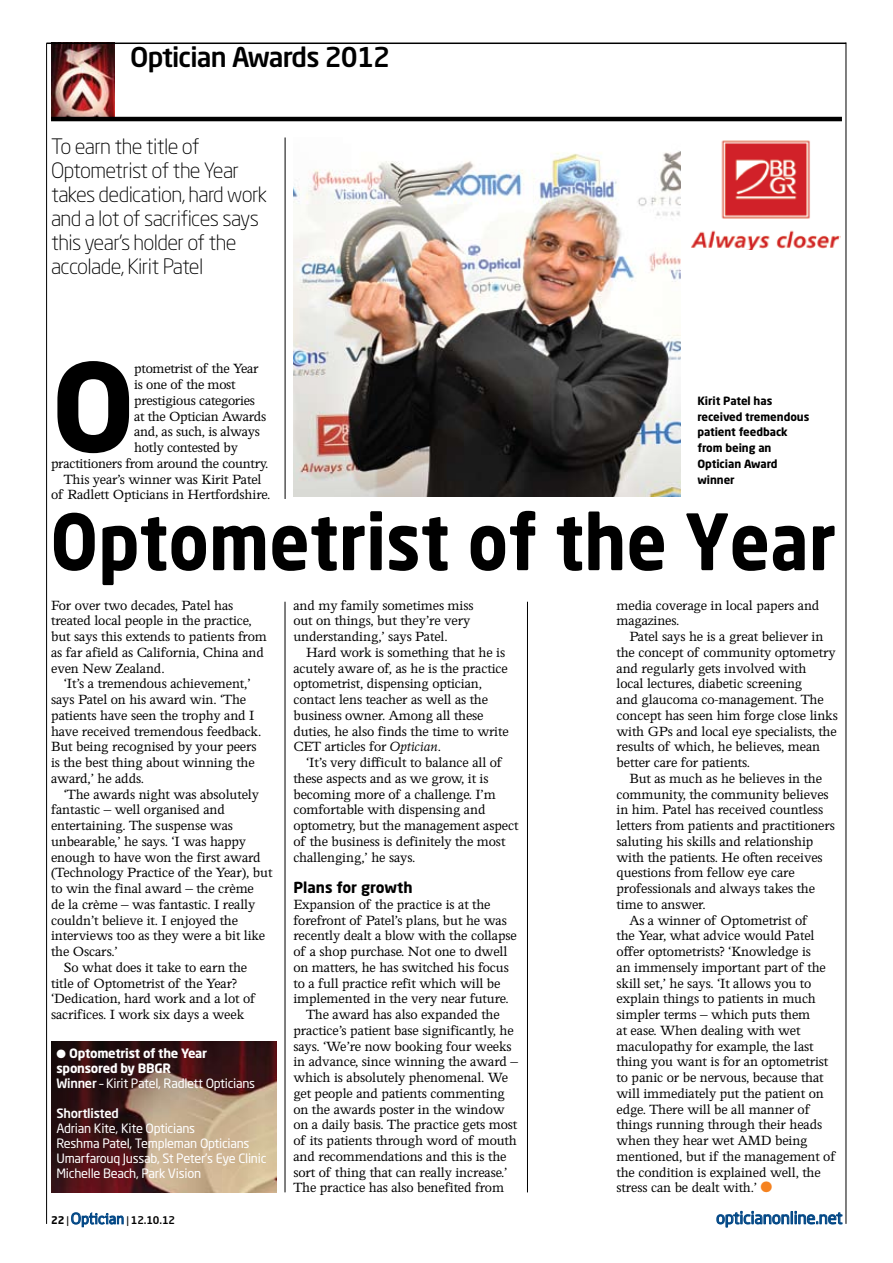
<style>
.page{position:relative;width:893px;height:1263px;background:#fff}
.page>*{position:absolute;margin:0;border:0;box-sizing:border-box;transform-origin:0 0}
.t1{font:700 121.05px "Neo Sans Std";color:#000}
.t2{font:700 76.5px "Neo Sans Std";color:#000;scale:.9 1}
.t3{font:500 27px "Neo Sans Std";letter-spacing:-.03em;color:#000}
.t4{font:300 21px/24px "Neo Sans Std";letter-spacing:-.03em;color:#000}
.t5{font:16.5px "Neo Sans Std";letter-spacing:-.01em;color:#004685}
.t6{font:15px/15.8px "Perrywood MT Std";letter-spacing:-.01em;color:#000}
.t7{font:15px "Felbridge Std";letter-spacing:.01em;color:#004685;scale:.91 1}
.t8{font:700 15px "Neo Sans Std";color:#000}
.t9{font:12.75px/15px "Neo Sans Std";letter-spacing:-.02em;color:#fff}
.t10{font:700 12.75px/15px "Neo Sans Std";letter-spacing:-.02em;color:#fff}
.t11{font:500 12.75px "Neo Sans Std";letter-spacing:-.02em;color:#fff}
.t12{font:700 11.25px/15.8px "Neo Sans Std";letter-spacing:-.005em;color:#000}
.s1{font-weight:500}
.s2{font-weight:400}
.s3{font-style:italic}
.s4{color:#f58220}
.s5{font-family:"Neo Sans Std";font-weight:700;font-size:10.5px;color:#000}
.s6{font-family:"Neo Sans Std";font-size:10.5px;color:#000}
.s7{font-family:"Neo Sans Std";font-weight:500;font-size:10.5px;color:#000}
</style>
<div class="page">
<hr style="left:46px;top:43px;width:1px;height:1181px;background:#000">
<svg style="left:716px;top:1211px;width:127px;height:17px"></svg>
<svg style="left:71px;top:1212px;width:53px;height:15px"></svg>
<hr style="left:846px;top:43px;width:1px;height:1181px;background:#000">
<img style="left:51px;top:44px;width:64px;height:73px">
<hr style="left:46px;top:43px;width:800px;height:1px;background:#000">
<hr style="left:51px;top:117px;width:791px;height:4px;background:#000">
<hr style="left:285px;top:602px;width:1px;height:590px;background:#000">
<hr style="left:285px;top:137px;width:1px;height:362px;background:#000">
<hr style="left:527px;top:602px;width:1px;height:590px;background:#000">
<img style="left:51px;top:1041px;width:225px;height:151px">
<img style="left:293px;top:151px;width:387px;height:345px">
<img style="left:691px;top:140px;width:150px;height:109px">
<h3 class="t3" style="left:130px;top:40px;width:261px">Optician Awards 2012</h3>
<h3 class="t4" style="left:51px;top:134px;width:218px">To earn the title of<br>Optometrist of the Year takes dedication, hard work and a lot of sacrifices says this year’s holder of the accolade, Kirit Patel</h3>
<h1 class="t1" style="left:51px;top:329px;width:86px">O</h1>
<p class="t6" style="left:134px;top:361px;width:126px">ptometrist of the Year</p>
<p class="t6" style="left:134px;top:376px;width:103px">is one of the most</p>
<p class="t6" style="left:134px;top:392px;width:122px">prestigious categories</p>
<p class="t6" style="left:134px;top:408px;width:133px">at the Optician Awards</p>
<p class="t6" style="left:134px;top:424px;width:127px">and, as such, is always</p>
<p class="t6" style="left:134px;top:439px;width:105px">hotly contested by</p>
<p class="t6" style="left:51px;top:455px;width:219px">practitioners from around the country.</p>
<p class="t6" style="left:64px;top:471px;width:199px">This year’s winner was Kirit Patel</p>
<p class="t6" style="left:51px;top:487px;width:221px">of Radlett Opticians in Hertfordshire.</p>
<p class="t12" style="left:697px;top:392px;width:114px">Kirit Patel has received tremendous patient feedback from being an<br>Optician Award winner</p>
<h2 class="t2" style="left:50px;top:493px;width:875px">Optometrist of the Year</h2>
<p class="t6" style="left:51px;top:597px;width:217px">For over two decades, Patel has treated local people in the practice, but says this extends to patients from as far afield as California, China and even New Zealand.</p>
<p class="t6" style="left:51px;top:676px;width:212px;text-indent:13px">‘It’s a tremendous achievement,’ says Patel on his award win. ‘The patients have seen the trophy and I have received tremendous feedback.<br>But being recognised by your peers is the best thing about winning the award,’ he adds.</p>
<p class="t6" style="left:64px;top:786px;width:197px">‘The awards night was absolutely</p>
<p class="t6" style="left:51px;top:802px;width:176px">fantastic – well organised and</p>
<p class="t6" style="left:51px;top:817px;width:184px">entertaining. The suspense was</p>
<p class="t6" style="left:51px;top:833px;width:196px">unbearable,’ he says. ‘I was happy</p>
<p class="t6" style="left:51px;top:849px;width:211px">enough to have won the first award</p>
<p class="t6" style="left:51px;top:865px;width:223px">(Technology Practice of the Year), but</p>
<p class="t6" style="left:51px;top:880px;width:204px">to win the final award – the crème</p>
<p class="t6" style="left:51px;top:896px;width:206px">de la crème – was fantastic. I really</p>
<p class="t6" style="left:51px;top:912px;width:189px">couldn’t believe it. I enjoyed the</p>
<p class="t6" style="left:51px;top:928px;width:216px">interviews too as they were a bit like</p>
<p class="t6" style="left:51px;top:943px;width:68px">the Oscars.’</p>
<p class="t6" style="left:64px;top:959px;width:185px">So what does it take to earn the</p>
<p class="t6" style="left:51px;top:975px;width:187px">title of Optometrist of the Year?</p>
<p class="t6" style="left:51px;top:991px;width:205px">‘Dedication, hard work and a lot of</p>
<p class="t6" style="left:51px;top:1006px;width:195px">sacrifices. I work six days a week</p>
<p class="t10" style="left:56px;top:1045px;width:200px">● Optometrist of the Year sponsored by BBGR<br><span class="s1">Winner</span> <span class="s2">– Kirit Patel, Radlett Opticians</span></p>
<p class="t11" style="left:56px;top:1105px;width:64px">Shortlisted</p>
<p class="t9" style="left:56px;top:1120px;width:211px">Adrian Kite, Kite Opticians<br>Reshma Patel, Templeman Opticians Umarfarouq Jussab, St Peter’s Eye Clinic Michelle Beach, Park Vision</p>
<p class="t6" style="left:293px;top:597px;width:182px">and my family sometimes miss out on things, but they’re very understanding,’ says Patel.</p>
<p class="t6" style="left:293px;top:644px;width:217px;text-indent:13px">Hard work is something that he is acutely aware of, as he is the practice optometrist, dispensing optician, contact lens teacher as well as the business owner. Among all these duties, he also finds the time to write CET articles for <span class="s3">Optician</span>.</p>
<p class="t6" style="left:293px;top:754px;width:227px;text-indent:13px">‘It’s very difficult to balance all of these aspects and as we grow, it is becoming more of a challenge. I’m comfortable with dispensing and optometry, but the management aspect of the business is definitely the most challenging,’ he says.</p>
<p class="t8" style="left:293px;top:878px;width:121px">Plans for growth</p>
<p class="t6" style="left:293px;top:896px;width:199px">Expansion of the practice is at the</p>
<p class="t6" style="left:293px;top:912px;width:215px">forefront of Patel’s plans, but he was</p>
<p class="t6" style="left:293px;top:928px;width:225px">recently dealt a blow with the collapse</p>
<p class="t6" style="left:293px;top:943px;width:215px">of a shop purchase. Not one to dwell</p>
<p class="t6" style="left:293px;top:959px;width:217px">on matters, he has switched his focus</p>
<p class="t6" style="left:293px;top:975px;width:209px">to a full practice refit which will be</p>
<p class="t6" style="left:293px;top:991px;width:217px">implemented in the very near future.</p>
<p class="t6" style="left:306px;top:1006px;width:195px">The award has also expanded the</p>
<p class="t6" style="left:293px;top:1022px;width:222px">practice’s patient base significantly, he</p>
<p class="t6" style="left:293px;top:1038px;width:220px">says. ‘We’re now booking four weeks</p>
<p class="t6" style="left:293px;top:1054px;width:226px">in advance, since winning the award –</p>
<p class="t6" style="left:293px;top:1069px;width:216px">which is absolutely phenomenal. We</p>
<p class="t6" style="left:293px;top:1085px;width:213px">get people and patients commenting</p>
<p class="t6" style="left:293px;top:1101px;width:213px">on the awards poster in the window</p>
<p class="t6" style="left:293px;top:1117px;width:226px">on a daily basis. The practice gets most</p>
<p class="t6" style="left:293px;top:1132px;width:225px">of its patients through word of mouth</p>
<p class="t6" style="left:293px;top:1148px;width:215px">and recommendations and this is the</p>
<p class="t6" style="left:293px;top:1164px;width:216px">sort of thing that can really increase.’</p>
<p class="t6" style="left:293px;top:1180px;width:212px">The practice has also benefited from</p>
<p class="t6" style="left:617px;top:597px;width:204px">media coverage in local papers and magazines.</p>
<p class="t6" style="left:617px;top:628px;width:223px;text-indent:13px">Patel says he is a great believer in the concept of community optometry and regularly gets involved with<br>local lectures, diabetic screening<br>and glaucoma co-management. The concept has seen him forge close links with GPs and local eye specialists, the results of which, he believes, mean better care for patients.</p>
<p class="t6" style="left:629px;top:770px;width:194px">But as much as he believes in the</p>
<p class="t6" style="left:617px;top:786px;width:214px">community, the community believes</p>
<p class="t6" style="left:617px;top:802px;width:208px">in him. Patel has received countless</p>
<p class="t6" style="left:617px;top:817px;width:220px">letters from patients and practitioners</p>
<p class="t6" style="left:617px;top:833px;width:198px">saluting his skills and relationship</p>
<p class="t6" style="left:617px;top:849px;width:208px">with the patients. He often receives</p>
<p class="t6" style="left:617px;top:865px;width:180px">questions from fellow eye care</p>
<p class="t6" style="left:617px;top:880px;width:200px">professionals and always takes the</p>
<p class="t6" style="left:617px;top:896px;width:91px">time to answer.</p>
<p class="t6" style="left:629px;top:912px;width:179px">As a winner of Optometrist of</p>
<p class="t6" style="left:617px;top:928px;width:200px">the Year, what advice would Patel</p>
<p class="t6" style="left:617px;top:943px;width:196px">offer optometrists? ‘Knowledge is</p>
<p class="t6" style="left:617px;top:959px;width:211px">an immensely important part of the</p>
<p class="t6" style="left:617px;top:975px;width:196px">skill set,’ he says. ‘It allows you to</p>
<p class="t6" style="left:617px;top:991px;width:201px">explain things to patients in much</p>
<p class="t6" style="left:617px;top:1006px;width:195px">simpler terms – which puts them</p>
<p class="t6" style="left:617px;top:1022px;width:185px">at ease. When dealing with wet</p>
<p class="t6" style="left:617px;top:1038px;width:199px">maculopathy for example, the last</p>
<p class="t6" style="left:617px;top:1054px;width:213px">thing you want is for an optometrist</p>
<p class="t6" style="left:617px;top:1069px;width:209px">to panic or be nervous, because that</p>
<p class="t6" style="left:617px;top:1085px;width:209px">will immediately put the patient on</p>
<p class="t6" style="left:617px;top:1101px;width:194px">edge. There will be all manner of</p>
<p class="t6" style="left:617px;top:1117px;width:207px">things running through their heads</p>
<p class="t6" style="left:617px;top:1132px;width:193px">when they hear wet AMD being</p>
<p class="t6" style="left:617px;top:1148px;width:220px">mentioned, but if the management of</p>
<p class="t6" style="left:617px;top:1164px;width:206px">the condition is explained well, the</p>
<p class="t6" style="left:617px;top:1180px;width:157px">stress can be dealt with.’ <span class="s4">●</span></p>
<p class="t7" style="left:51px;top:1209px;width:138px"><span class="s5">22</span> <span class="s6">|</span> Optician <span class="s6">|</span> <span class="s7">12.10.12</span></p>
<p class="t5" style="left:716px;top:1208px;width:128px">opticianonline.net</p>
</div>
